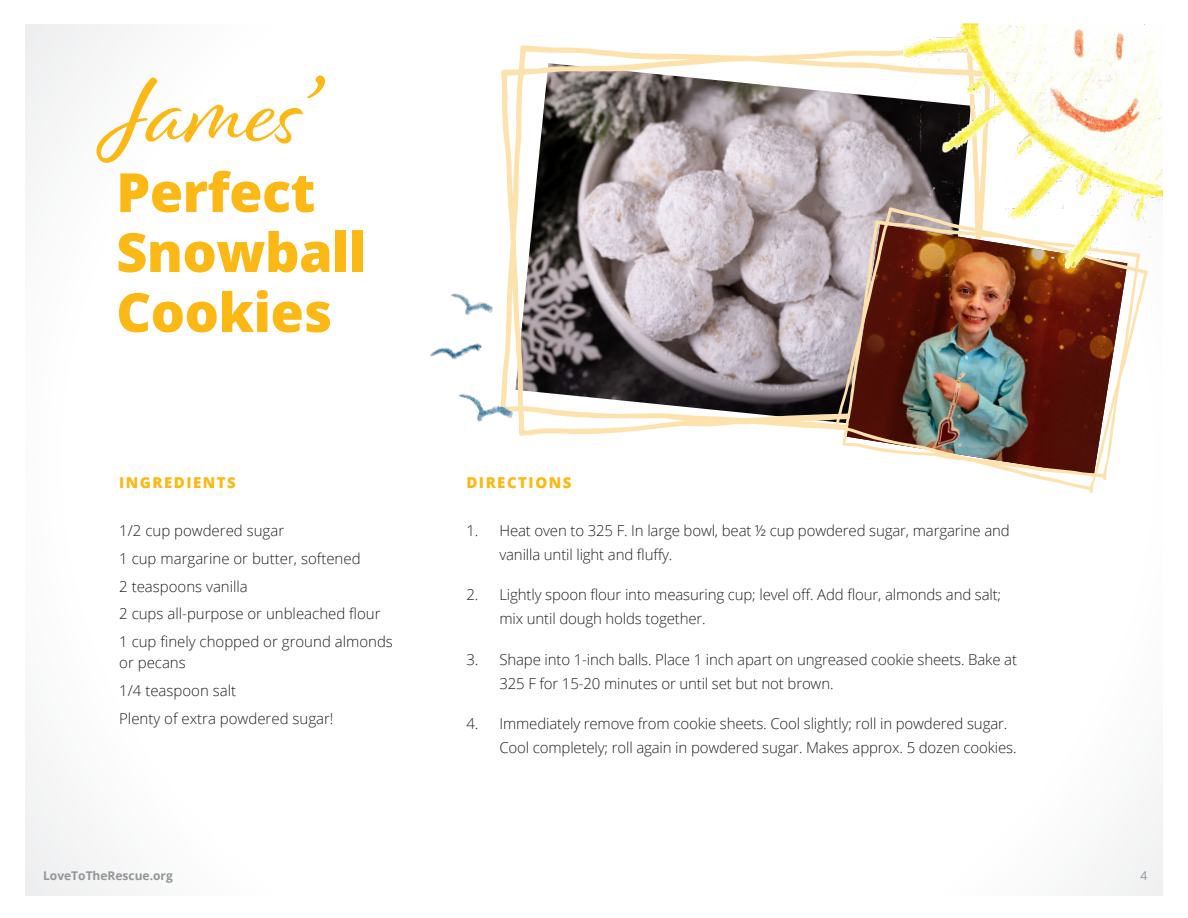
<style>
.page{position:relative;width:1188px;height:918px;background:#fff}
.page>*{position:absolute;margin:0;border:0;box-sizing:border-box;transform-origin:0 0}
.t1{font:97.5px "Alisha";color:#fcb814}
.t2{font:800 54px/60px "Open Sans";letter-spacing:-.01em;color:#fcb814}
.Recipe_Ingedients_list{font:300 15px/24px "Open Sans";letter-spacing:-.01em;color:#231f20}
.t3{font:800 15px "Open Sans";letter-spacing:.1em;color:#fcb814}
.t4{font:700 12px "Open Sans";color:#939598}
.t5{font:12px "Open Sans";color:#939598}
</style>
<div class="page">
<svg style="left:501px;top:45px;width:401px;height:391px"></svg>
<img style="left:835px;top:207px;width:311px;height:286px">
<img style="left:902px;top:23px;width:260px;height:258px">
<img style="left:430px;top:343px;width:52px;height:17px">
<img style="left:458px;top:365px;width:64px;height:71px">
<img style="left:451px;top:293px;width:42px;height:22px">
<p class="t1" style="left:109px;top:52px;width:219px">James’</p>
<p class="t2" style="left:116px;top:160px;width:252px">Perfect<br>Snowball</p>
<p class="t2" style="left:116px;top:280px;width:217px">Cookies</p>
<p class="t3" style="left:119px;top:471px;width:118px">INGREDIENTS</p>
<p class="t3" style="left:466px;top:471px;width:107px">DIRECTIONS</p>
<p class="Recipe_Ingedients_list" style="left:499px;top:518px;width:512px;text-indent:-33px">1. Heat oven to 325 F. In large bowl, beat ½ cup powdered sugar, margarine and vanilla until light and fluffy.</p>
<p class="Recipe_Ingedients_list" style="left:499px;top:583px;width:503px;text-indent:-33px">2. Lightly spoon flour into measuring cup; level off. Add flour, almonds and salt; mix until dough holds together.</p>
<p class="Recipe_Ingedients_list" style="left:499px;top:647px;width:519px;text-indent:-33px">3. Shape into 1-inch balls. Place 1 inch apart on ungreased cookie sheets. Bake at<br>325 F for 15-20 minutes or until set but not brown.</p>
<p class="Recipe_Ingedients_list" style="left:499px;top:711px;width:519px;text-indent:-33px">4. Immediately remove from cookie sheets. Cool slightly; roll in powdered sugar.<br>Cool completely; roll again in powdered sugar. Makes approx. 5 dozen cookies.</p>
<p class="Recipe_Ingedients_list" style="left:119px;top:518px;width:167px">1/2 cup powdered sugar</p>
<p class="Recipe_Ingedients_list" style="left:119px;top:546px;width:243px">1 cup margarine or butter, softened</p>
<p class="Recipe_Ingedients_list" style="left:119px;top:574px;width:130px">2 teaspoons vanilla</p>
<p class="Recipe_Ingedients_list" style="left:119px;top:602px;width:263px">2 cups all-purpose or unbleached flour</p>
<p class="Recipe_Ingedients_list" style="left:119px;top:631px;width:275px;line-height:21px">1 cup finely chopped or ground almonds or pecans</p>
<p class="Recipe_Ingedients_list" style="left:119px;top:678px;width:118px">1/4 teaspoon salt</p>
<p class="Recipe_Ingedients_list" style="left:119px;top:706px;width:216px">Plenty of extra powdered sugar!</p>
<p class="t4" style="left:43px;top:867px;width:131px">LoveToTheRescue.org</p>
<p class="t5" style="left:1141px;top:867px;width:8px">4</p>
</div>
